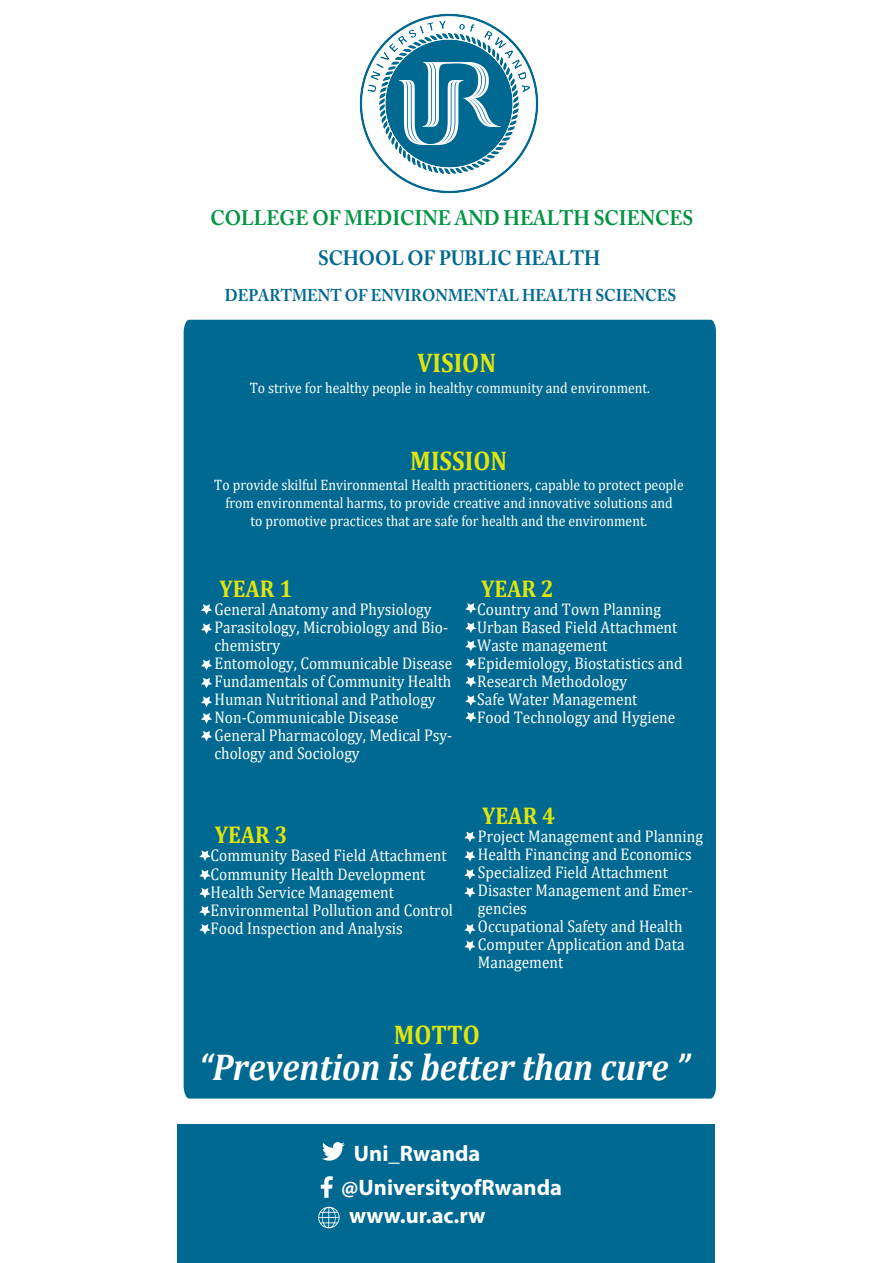
<style>
.page{position:relative;width:893px;height:1263px;background:#fff}
.page>*{position:absolute;margin:0;border:0;box-sizing:border-box;transform-origin:0 0}
.t1{font:italic 700 37.5px "Cambria";color:#fff;scale:.91 1}
.t2{font:700 27px "Cambria";color:#e0e50e;scale:.91 1}
.t3{font:700 24.3px "Cambria";color:#e0e50e;scale:.91 1}
.t4{font:700 22.5px/34px "Myriad Pro";color:#fff}
.t5{font:700 20.85px "Adobe Caslon Pro";color:#009444;scale:.91 1}
.t6{font:700 20.55px "Adobe Caslon Pro";color:#006991;scale:.91 1}
.t7{font:16.95px/18px "Cambria";color:#fff;scale:.91 1}
.t8{font:700 16.95px "Adobe Caslon Pro";color:#006991;scale:.91 1}
.t9{font:15.15px/18px "Cambria";color:#fff;text-align:center;scale:.91 1}
</style>
<div class="page">
<div style="left:184px;top:320px;width:531px;height:779px;background:#006991"></div>
<div style="left:178px;top:1124px;width:537px;height:139px;background:#006991"></div>
<img style="left:359px;top:13px;width:180px;height:181px">
<svg style="left:464px;top:832px;width:11px;height:10px"></svg>
<svg style="left:464px;top:851px;width:11px;height:11px"></svg>
<svg style="left:464px;top:869px;width:11px;height:11px"></svg>
<svg style="left:464px;top:887px;width:11px;height:11px"></svg>
<svg style="left:464px;top:924px;width:11px;height:11px"></svg>
<svg style="left:465px;top:603px;width:11px;height:11px"></svg>
<svg style="left:465px;top:622px;width:11px;height:11px"></svg>
<svg style="left:465px;top:641px;width:11px;height:10px"></svg>
<svg style="left:465px;top:659px;width:11px;height:10px"></svg>
<svg style="left:465px;top:695px;width:11px;height:11px"></svg>
<svg style="left:465px;top:677px;width:11px;height:10px"></svg>
<svg style="left:199px;top:850px;width:11px;height:11px"></svg>
<svg style="left:199px;top:870px;width:11px;height:10px"></svg>
<svg style="left:199px;top:888px;width:11px;height:10px"></svg>
<svg style="left:199px;top:906px;width:11px;height:10px"></svg>
<svg style="left:199px;top:924px;width:11px;height:11px"></svg>
<svg style="left:465px;top:712px;width:11px;height:11px"></svg>
<svg style="left:201px;top:604px;width:11px;height:11px"></svg>
<svg style="left:201px;top:624px;width:11px;height:10px"></svg>
<svg style="left:201px;top:731px;width:11px;height:10px"></svg>
<svg style="left:201px;top:660px;width:11px;height:10px"></svg>
<svg style="left:201px;top:696px;width:11px;height:11px"></svg>
<svg style="left:201px;top:678px;width:11px;height:10px"></svg>
<svg style="left:201px;top:713px;width:11px;height:11px"></svg>
<svg style="left:464px;top:941px;width:11px;height:10px"></svg>
<svg style="left:318px;top:1207px;width:21px;height:21px"></svg>
<svg style="left:320px;top:1176px;width:13px;height:22px"></svg>
<svg style="left:322px;top:1142px;width:23px;height:19px"></svg>
<p class="t5" style="left:210px;top:206px;width:532px">COLLEGE OF MEDICINE AND HEALTH SCIENCES</p>
<p class="t6" style="left:318px;top:246px;width:312px">SCHOOL OF PUBLIC HEALTH</p>
<p class="t8" style="left:225px;top:285px;width:498px">DEPARTMENT OF ENVIRONMENTAL HEALTH SCIENCES</p>
<h2 class="t2" style="left:417px;top:346px;width:88px">VISION</h2>
<p class="t9" style="left:250px;top:380px;width:441px">To strive for healthy people in healthy community and environment.</p>
<h2 class="t2" style="left:410px;top:445px;width:108px">MISSION</h2>
<p class="t9" style="left:214px;top:477px;width:517px">To provide skilful Environmental Health practitioners, capable to protect people from environmental harms, to provide creative and innovative solutions and<br>to promotive practices that are safe for health and the environment.</p>
<h3 class="t3" style="left:219px;top:574px;width:82px">YEAR 1</h3>
<p class="t7" style="left:214px;top:602px;width:263px">General Anatomy and Physiology<br>Parasitology, Microbiology and Bio&shy;chemistry<br>Entomology, Communicable Disease<br>Fundamentals of Community Health<br>Human Nutritional and Pathology<br>Non-Communicable Disease<br>General Pharmacology, Medical Psy&shy;chology and Sociology</p>
<h3 class="t3" style="left:215px;top:821px;width:82px">YEAR 3</h3>
<p class="t7" style="left:211px;top:848px;width:268px">Community Based Field Attachment<br>Community Health Development<br>Health Service Management<br>Environmental Pollution and Control<br>Food Inspection and Analysis</p>
<h3 class="t3" style="left:481px;top:574px;width:82px">YEAR 2</h3>
<p class="t7" style="left:477px;top:602px;width:227px">Country and Town Planning<br>Urban Based Field Attachment<br>Waste management<br>Epidemiology, Biostatistics and<br>Research Methodology<br>Safe Water Management<br>Food Technology and Hygiene</p>
<h3 class="t3" style="left:482px;top:801px;width:82px">YEAR 4</h3>
<p class="t7" style="left:478px;top:829px;width:249px">Project Management and Planning<br>Health Financing and Economics<br>Specialized Field Attachment<br>Disaster Management and Emer&shy;gencies<br>Occupational Safety and Health<br>Computer Application and Data<br>Management</p>
<h2 class="t2" style="left:394px;top:1019px;width:96px">MOTTO</h2>
<h1 class="t1" style="left:199px;top:1045px;width:540px">“Prevention is better than cure ”</h1>
<h3 class="t4" style="left:341px;top:1138px;width:222px;text-indent:13px">Uni_Rwanda @UniversityofRwanda</h3>
<h3 class="t4" style="left:349px;top:1200px;width:138px">www.ur.ac.rw</h3>
</div>
